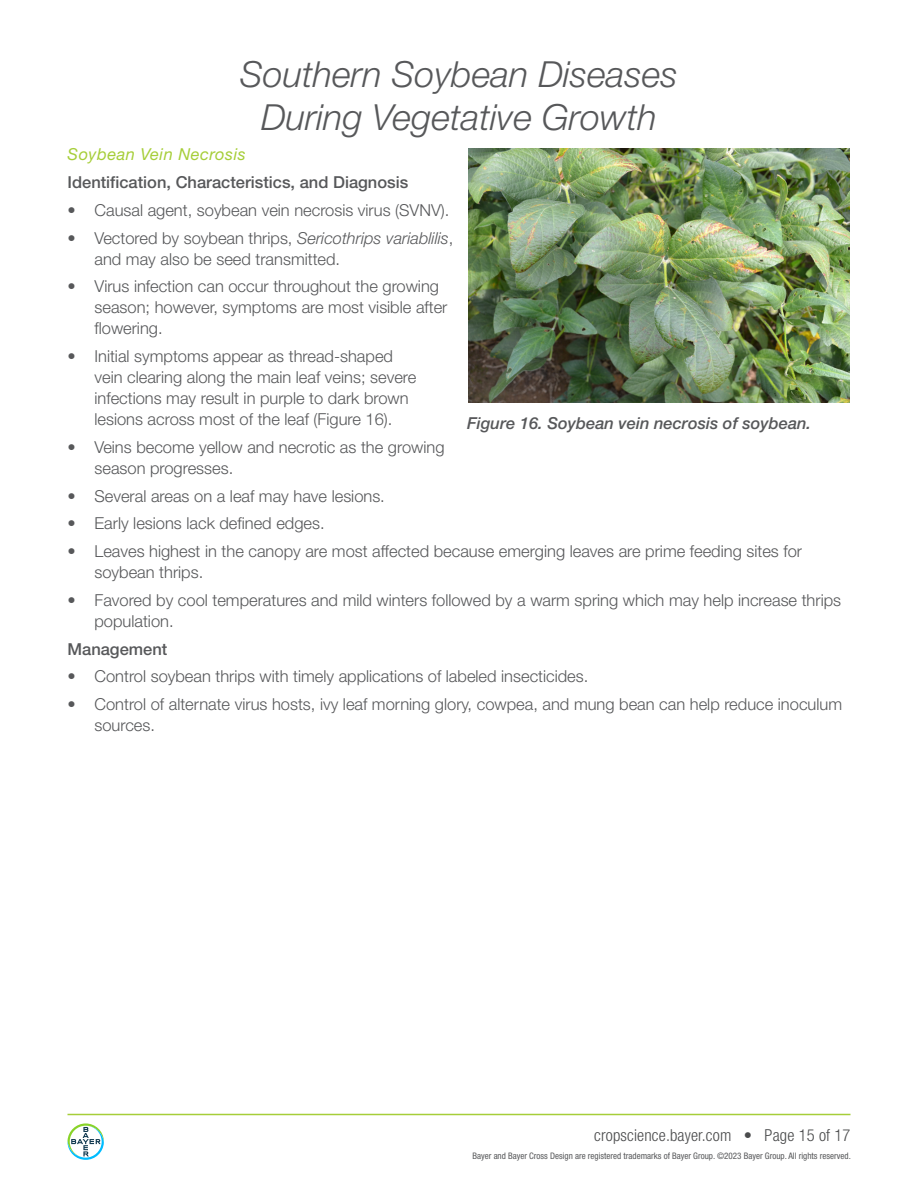
<style>
.page{position:relative;width:918px;height:1188px;background:#fff}
.page>*{position:absolute;margin:0;border:0;box-sizing:border-box;transform-origin:0 0}
.Title__Bayer{font:italic 300 36px/43.2px "Helvetica Neue LT Pro";color:#57585a;text-align:center}
.t1{font:300 16.5px/21px "Helvetica Neue";color:#57585a}
.Universal_2nd_Level{font:500 16.5px "Helvetica Neue";color:#57585a}
.Universal_Caption{font:italic 500 16.5px "Helvetica Neue LT Pro";color:#57585a}
.t2{font:300 condensed 16.5px "Helvetica Neue LT Std";letter-spacing:.01em;color:#4b4c4d}
.Subhead__Bayer{font:italic 16.5px "Helvetica Neue LT Pro";letter-spacing:.03em;color:#a6ce39}
.t3{font:condensed 9px "Helvetica Neue LT Std";color:#57585a}
.s1{font-style:italic}
</style>
<div class="page">
<svg style="left:68px;top:1123px;width:36px;height:37px"></svg>
<hr style="left:68px;top:1114px;width:782px;height:1px;background:#a6ce39">
<img style="left:468px;top:148px;width:382px;height:255px">
<p class="Title__Bayer" style="left:240px;top:52px;width:439px">Southern Soybean Diseases<br>During Vegetative Growth</p>
<p class="Subhead__Bayer" style="left:68px;top:144px;width:180px">Soybean Vein Necrosis</p>
<p class="Universal_2nd_Level" style="left:68px;top:172px;width:342px">Identification, Characteristics, and Diagnosis</p>
<p class="t1" style="left:68px;top:199px;width:383px">• Causal agent, soybean vein necrosis virus (SVNV).</p>
<p class="t1" style="left:94px;top:227px;width:360px;text-indent:-27px">• Vectored by soybean thrips, <span class="s1">Sericothrips variablilis</span>, and may also be seed transmitted.</p>
<p class="t1" style="left:94px;top:276px;width:354px;text-indent:-27px">• Virus infection can occur throughout the growing season; however, symptoms are most visible after flowering.</p>
<p class="t1" style="left:94px;top:345px;width:323px;text-indent:-27px">• Initial symptoms appear as thread-shaped vein clearing along the main leaf veins; severe infections may result in purple to dark brown lesions across most of the leaf (Figure 16).</p>
<p class="t1" style="left:94px;top:436px;width:352px;text-indent:-27px">• Veins become yellow and necrotic as the growing season progresses.</p>
<p class="t1" style="left:68px;top:485px;width:319px">• Several areas on a leaf may have lesions.</p>
<p class="t1" style="left:68px;top:513px;width:259px">• Early lesions lack defined edges.</p>
<p class="t1" style="left:94px;top:540px;width:709px;text-indent:-27px">• Leaves highest in the canopy are most affected because emerging leaves are prime feeding sites for soybean thrips.</p>
<p class="t1" style="left:94px;top:589px;width:748px;text-indent:-27px">• Favored by cool temperatures and mild winters followed by a warm spring which may help increase thrips population.</p>
<p class="Universal_2nd_Level" style="left:68px;top:639px;width:101px">Management</p>
<p class="t1" style="left:68px;top:666px;width:522px">• Control soybean thrips with timely applications of labeled insecticides.</p>
<p class="t1" style="left:94px;top:693px;width:749px;text-indent:-27px">• Control of alternate virus hosts, ivy leaf morning glory, cowpea, and mung bean can help reduce inoculum sources.</p>
<p class="Universal_Caption" style="left:467px;top:413px;width:346px">Figure 16. Soybean vein necrosis of soybean.</p>
<p class="t2" style="left:594px;top:1126px;width:258px">cropscience.bayer.com • Page 15 of 17</p>
<p class="t3" style="left:473px;top:1150px;width:380px">Bayer and Bayer Cross Design are registered trademarks of Bayer Group. ©2023 Bayer Group. All rights reserved.</p>
</div>
